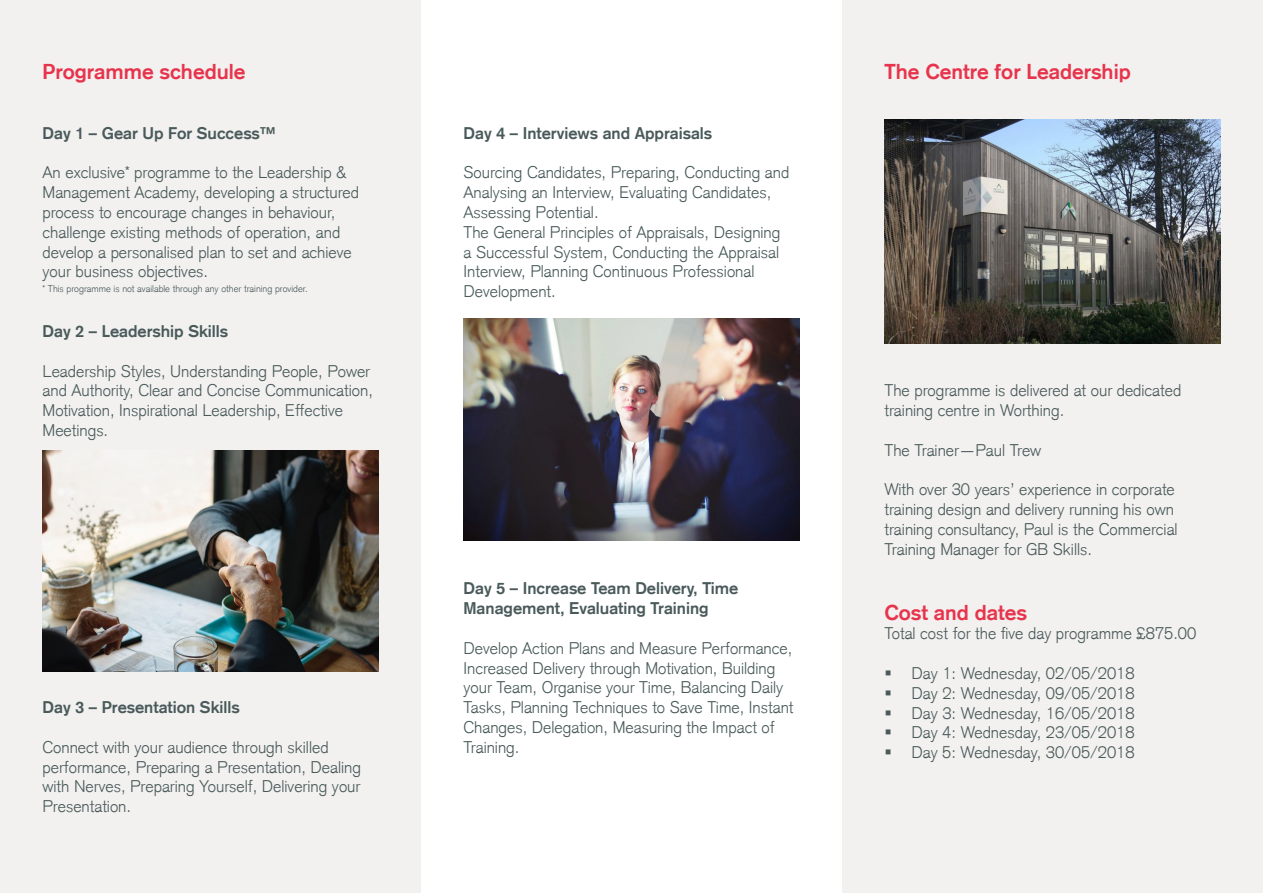
<style>
.page{position:relative;width:1263px;height:893px;background:#fff}
.page>*{position:absolute;margin:0;border:0;box-sizing:border-box;transform-origin:0 0}
.t1{font:700 21px "Basic Commercial LT";color:#e7344c}
.t2{font:300 16.5px/19.8px "Basic Commercial LT";color:#4a5a5a}
.t3{font:700 16.5px/19.8px "Basic Commercial LT";color:#4a5a5a}
.t4{font:300 9.6px "Basic Commercial LT";color:#4a5a5a}
</style>
<div class="page">
<div style="left:0;top:0;width:421px;height:893px;background:#f2f1f0"></div>
<div style="left:842px;top:0;width:421px;height:893px;background:#f2f1f0"></div>
<img style="left:884px;top:119px;width:336px;height:224px">
<img style="left:463px;top:319px;width:336px;height:221px">
<img style="left:43px;top:451px;width:335px;height:221px">
<p class="t1" style="left:43px;top:60px;width:205px">Programme schedule</p>
<p class="t3" style="left:43px;top:123px;width:235px">Day 1 – Gear Up For Success™</p>
<p class="t2" style="left:43px;top:163px;width:318px">An exclusive* programme to the Leadership &amp; Management Academy, developing a structured process to encourage changes in behaviour, challenge existing methods of operation, and develop a personalised plan to set and achieve your business objectives.</p>
<p class="t4" style="left:43px;top:283px;width:267px">* This programme is not available through any other training provider.</p>
<p class="t3" style="left:43px;top:321px;width:187px">Day 2 – Leadership Skills</p>
<p class="t2" style="left:43px;top:361px;width:332px">Leadership Styles, Understanding People, Power and Authority, Clear and Concise Communication, Motivation, Inspirational Leadership, Effective Meetings.</p>
<p class="t3" style="left:43px;top:697px;width:199px">Day 3 – Presentation Skills</p>
<p class="t2" style="left:43px;top:737px;width:320px">Connect with your audience through skilled performance, Preparing a Presentation, Dealing with Nerves, Preparing Yourself, Delivering your Presentation.</p>
<p class="t3" style="left:463px;top:123px;width:250px">Day 4 – Interviews and Appraisals</p>
<p class="t2" style="left:463px;top:163px;width:327px">Sourcing Candidates, Preparing, Conducting and Analysing an Interview, Evaluating Candidates, Assessing Potential.<br>The General Principles of Appraisals, Designing a Successful System, Conducting the Appraisal Interview, Planning Continuous Professional Development.</p>
<p class="t3" style="left:463px;top:578px;width:276px">Day 5 – Increase Team Delivery, Time<br>Management, Evaluating Training</p>
<p class="t2" style="left:463px;top:638px;width:332px">Develop Action Plans and Measure Performance, Increased Delivery through Motivation, Building your Team, Organise your Time, Balancing Daily Tasks, Planning Techniques to Save Time, Instant Changes, Delegation, Measuring the Impact of Training.</p>
<p class="t1" style="left:884px;top:60px;width:248px">The Centre for Leadership</p>
<p class="t2" style="left:884px;top:381px;width:298px">The programme is delivered at our dedicated training centre in Worthing.</p>
<p class="t2" style="left:884px;top:440px;width:158px">The Trainer—Paul Trew</p>
<p class="t2" style="left:884px;top:480px;width:295px">With over 30 years’ experience in corporate training design and delivery running his own training consultancy, Paul is the Commercial Training Manager for GB Skills.</p>
<p class="t1" style="left:884px;top:600px;width:144px">Cost and dates</p>
<p class="t2" style="left:884px;top:624px;width:313px">Total cost for the five day programme £875.00</p>
<p class="t2" style="left:911px;top:663px;width:225px;text-align:justify">Day 1: Wednesday, 02/05/2018<br>Day 2: Wednesday, 09/05/2018<br>Day 3: Wednesday, 16/05/2018<br>Day 4: Wednesday, 23/05/2018<br>Day 5: Wednesday, 30/05/2018</p>
</div>
